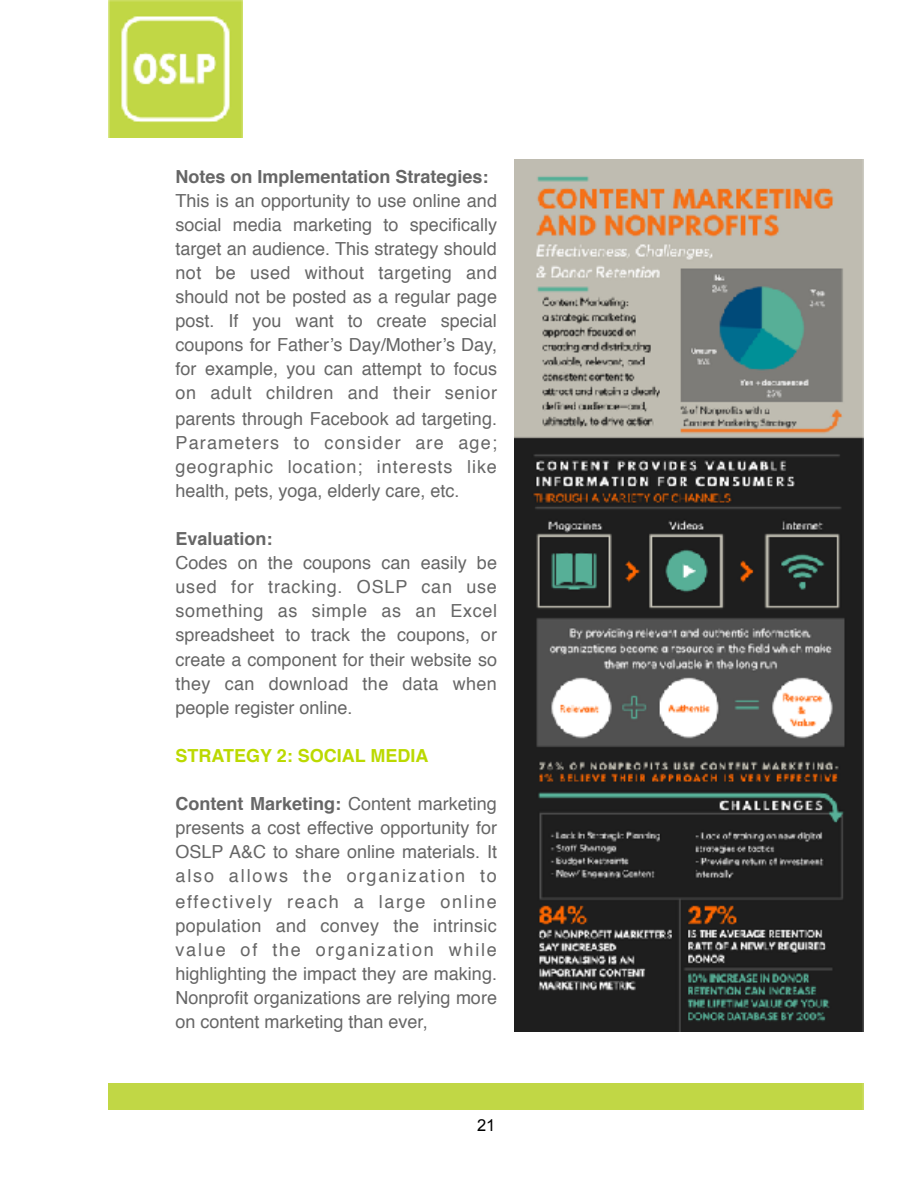
<style>
.page{position:relative;width:918px;height:1188px;background:#fff}
.page>*{position:absolute;margin:0;border:0;box-sizing:border-box;transform-origin:0 0}
.t1{font:18px/24.2px "Helvetica";color:#666;text-align:justify}
.t2{font:700 18px "Helvetica";color:#666}
.t3{font:700 18px "Helvetica";color:#bbd900}
.t4{font:16.5px "Arial";color:#000}
.s1{font-weight:700}
</style>
<div class="page">
<img style="left:108px;top:0;width:135px;height:138px">
<div style="left:108px;top:1083px;width:756px;height:27px;background:#c1d745"></div>
<img style="left:515px;top:159px;width:349px;height:873px">
<p class="t2" style="left:176px;top:169px;width:315px">Notes on Implementation Strategies:</p>
<p class="t1" style="left:176px;top:190px;width:323px">This is an opportunity to use online and social media marketing to specifically target an audience. This strategy should not be used without targeting and should not be posted as a regular page post. If you want to create special coupons for Father’s Day/Mother’s Day, for example, you can attempt to focus on adult children and their senior parents through Facebook ad targeting.<br>Parameters to consider are age; geographic location; interests like health, pets, yoga, elderly care, etc.</p>
<p class="t2" style="left:176px;top:531px;width:99px">Evaluation:</p>
<p class="t1" style="left:176px;top:551px;width:323px">Codes on the coupons can easily be used for tracking. OSLP can use something as simple as an Excel spreadsheet to track the coupons, or create a component for their website so they can download the data when people register online.</p>
<p class="t3" style="left:176px;top:748px;width:255px">STRATEGY 2: SOCIAL MEDIA</p>
<p class="t1" style="left:176px;top:793px;width:323px"><span class="s1">Content Marketing:</span> Content marketing presents a cost effective opportunity for OSLP A&amp;C to share online materials. It also allows the organization to effectively reach a large online population and convey the intrinsic value of the organization while highlighting the impact they are making.<br>Nonprofit organizations are relying more on content marketing than ever,</p>
<p class="t4" style="left:477px;top:1116px;width:20px">21</p>
</div>
